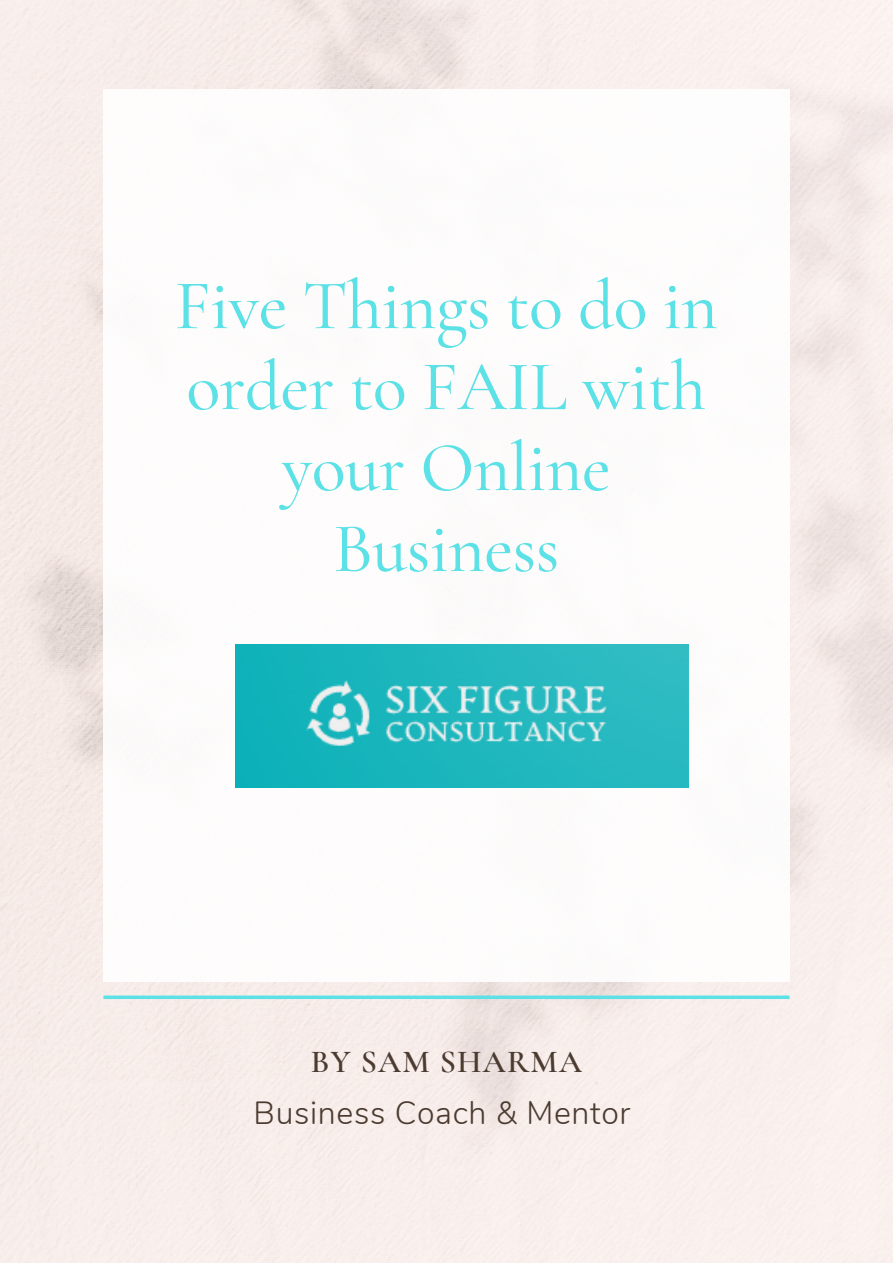
<style>
.page{position:relative;width:893px;height:1264px;background:#fff}
.page>*{position:absolute;margin:0;border:0;box-sizing:border-box;transform-origin:0 0}
.t1{font:500 70.65px/81px "Cormorant Garamond";letter-spacing:-.01em;color:#5ce1e6;text-align:center}
.t2{font:300 32.1px "Nunito";letter-spacing:.02em;color:#4b3b31}
.t3{font:600 32.1px "Cormorant Garamond";letter-spacing:.04em;color:#4b3b31}
</style>
<div class="page">
<svg style="left:103px;top:995px;width:686px;height:4px;background:#70e2e5"></svg>
<img style="left:235px;top:645px;width:453px;height:142px">
<p class="t1" style="left:174px;top:265px;width:544px">Five Things to do in order to FAIL with your Online<br>Business</p>
<p class="t3" style="left:311px;top:1042px;width:272px">BY SAM SHARMA</p>
<p class="t2" style="left:253px;top:1091px;width:378px">Business Coach &amp; Mentor</p>
</div>
